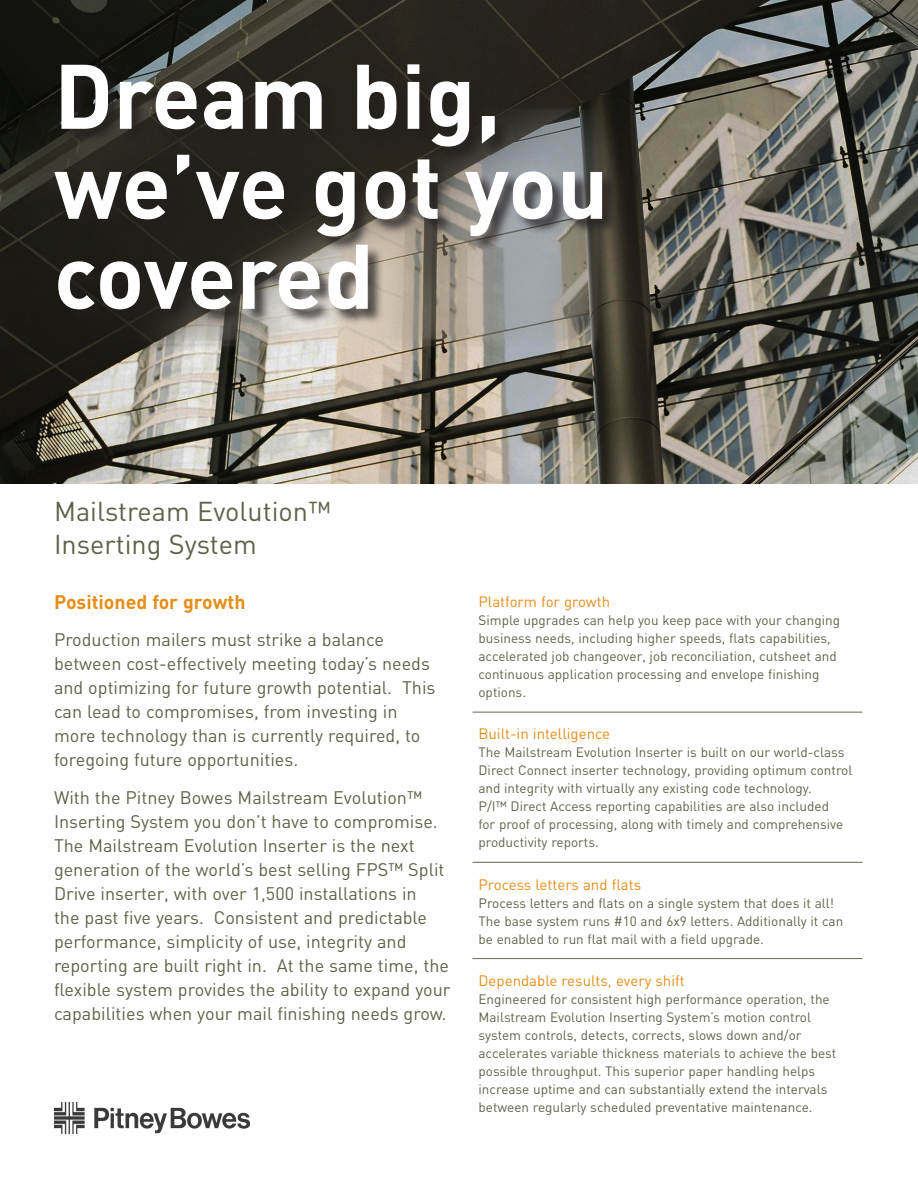
<style>
.page{position:relative;width:918px;height:1188px;background:#fff}
.page>*{position:absolute;margin:0;border:0;box-sizing:border-box;transform-origin:0 0}
.t1{font:700 90px/90px "DIN";color:#fff}
.t2{font:27px/33px "DIN";color:#60614b}
.t3{font:700 19.5px "DIN";color:#e58e19}
.t4{font:18px/24px "DIN";color:#60614b}
.t5{font:15px "DIN";color:#e58e19}
.t6{font:13.5px/18px "DIN";color:#60614b}
</style>
<div class="page">
<img style="left:0;top:0;width:918px;height:484px">
<img style="left:54px;top:1103px;width:195px;height:30px">
<div style="left:54px;top:64px;width:864px;height:375px;background:#231f20;opacity:.75"></div>
<hr style="left:472px;top:712px;width:390px;height:1px;background:#767561">
<hr style="left:472px;top:862px;width:390px;height:1px;background:#767561">
<hr style="left:472px;top:958px;width:390px;height:1px;background:#767561">
<h1 class="t1" style="left:54px;top:47px;width:556px">Dream big, we’ve got you covered</h1>
<h2 class="t2" style="left:54px;top:495px;width:278px">Mailstream Evolution™<br>Inserting System</h2>
<h3 class="t3" style="left:54px;top:589px;width:193px">Positioned for growth</h3>
<p class="t4" style="left:54px;top:627px;width:383px">Production mailers must strike a balance between cost-effectively meeting today’s needs and optimizing for future growth potential. This can lead to compromises, from investing in more technology than is currently required, to foregoing future opportunities.</p>
<p class="t4" style="left:54px;top:785px;width:398px">With the Pitney Bowes Mailstream Evolution™ Inserting System you don’t have to compromise.<br>The Mailstream Evolution Inserter is the next generation of the world’s best selling FPS™ Split Drive inserter, with over 1,500 installations in<br>the past five years. Consistent and predictable performance, simplicity of use, integrity and reporting are built right in. At the same time, the flexible system provides the ability to expand your capabilities when your mail finishing needs grow.</p>
<p class="t5" style="left:478px;top:592px;width:133px">Platform for growth</p>
<p class="t6" style="left:478px;top:611px;width:363px">Simple upgrades can help you keep pace with your changing business needs, including higher speeds, flats capabilities, accelerated job changeover, job reconciliation, cutsheet and continuous application processing and envelope finishing options.</p>
<p class="t5" style="left:478px;top:725px;width:133px">Built-in intelligence</p>
<p class="t6" style="left:478px;top:743px;width:375px">The Mailstream Evolution Inserter is built on our world-class Direct Connect inserter technology, providing optimum control and integrity with virtually any existing code technology.<br>P/I™ Direct Access reporting capabilities are also included<br>for proof of processing, along with timely and comprehensive productivity reports.</p>
<p class="t5" style="left:478px;top:875px;width:164px">Process letters and flats</p>
<p class="t6" style="left:478px;top:893px;width:366px">Process letters and flats on a single system that does it all!<br>The base system runs #10 and 6x9 letters. Additionally it can be enabled to run flat mail with a field upgrade.</p>
<p class="t5" style="left:478px;top:971px;width:208px">Dependable results, every shift</p>
<p class="t6" style="left:478px;top:990px;width:359px">Engineered for consistent high performance operation, the Mailstream Evolution Inserting System’s motion control system controls, detects, corrects, slows down and/or accelerates variable thickness materials to achieve the best possible throughput. This superior paper handling helps increase uptime and can substantially extend the intervals between regularly scheduled preventative maintenance.</p>
</div>
